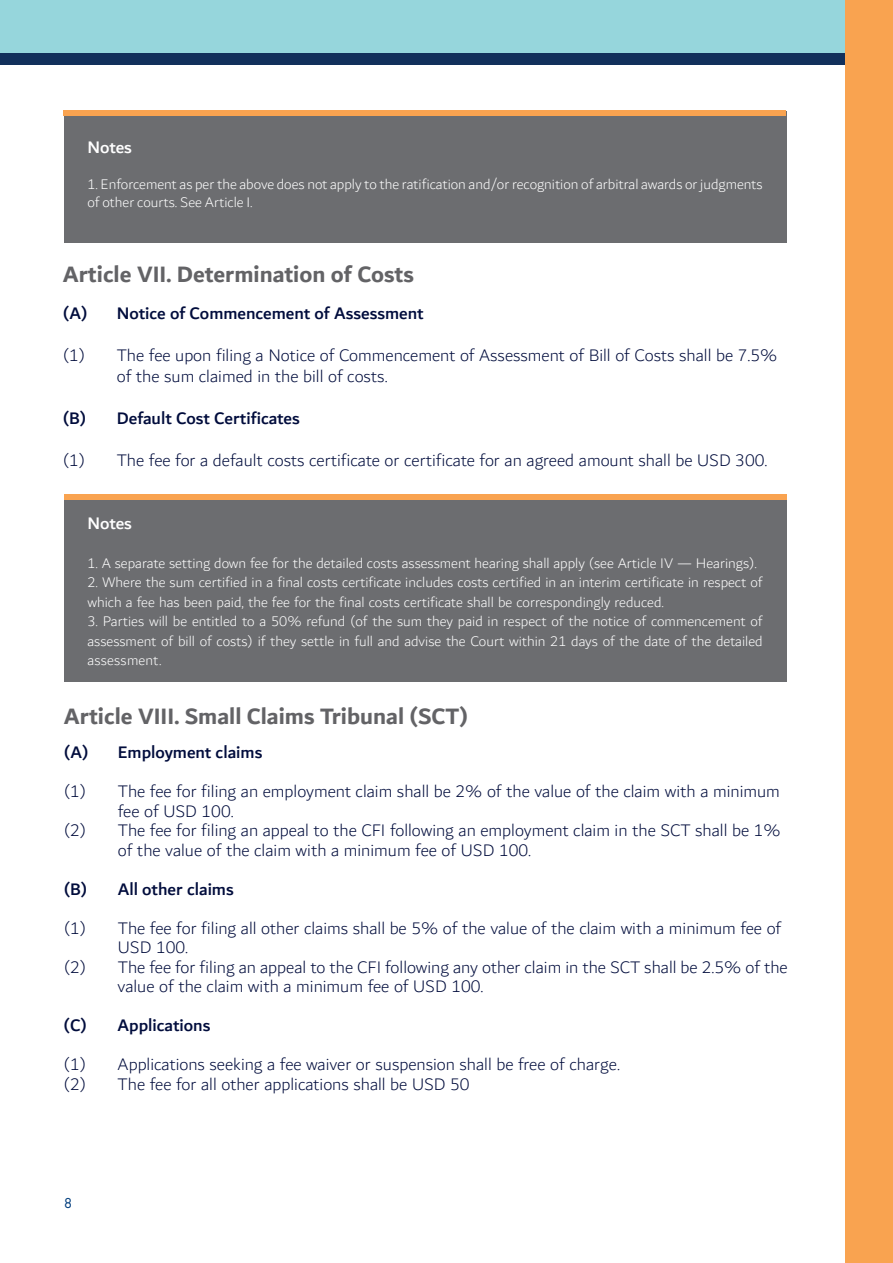
<style>
.page{position:relative;width:893px;height:1263px;background:#fff}
.page>*{position:absolute;margin:0;border:0;box-sizing:border-box;transform-origin:0 0}
.t1{font:700 24px "Dubai";color:#636366}
.t2{font:300 18px/19.5px "Dubai";color:#000c3c}
.t3{font:500 18px "Dubai";color:#000c3c}
.t4{font:500 18px "Dubai";letter-spacing:-.005em;color:#fff}
.t5{font:300 15px/19.5px "Dubai";color:#fff}
.t6{font:15px "Futura T";color:#013d7d}
</style>
<div class="page">
<div style="left:0;top:0;width:893px;height:64px;background:#12305b"></div>
<div style="left:0;top:0;width:893px;height:53px;background:#96d6dc"></div>
<div style="left:845px;top:0;width:48px;height:1263px;background:#f9a350"></div>
<div style="left:64px;top:494px;width:723px;height:188px;background:#6c6d70"></div>
<div style="left:64px;top:494px;width:723px;height:6px;background:#f9a350"></div>
<div style="left:64px;top:111px;width:723px;height:131px;background:#6c6d70"></div>
<div style="left:63px;top:111px;width:723px;height:5px;background:#f9a350"></div>
<p class="t4" style="left:87px;top:136px;width:46px">Notes</p>
<p class="t5" style="left:87px;top:176px;width:677px;line-height:18px">1. Enforcement as per the above does not apply to the ratification and/or recognition of arbitral awards or judgments of other courts. See Article I.</p>
<h1 class="t1" style="left:63px;top:260px;width:353px">Article VII. Determination of Costs</h1>
<p class="t3" style="left:63px;top:303px;width:26px">(A)</p>
<p class="t3" style="left:117px;top:303px;width:308px">Notice of Commencement of Assessment</p>
<p class="t2" style="left:63px;top:346px;width:24px">(1)</p>
<p class="t2" style="left:117px;top:345px;width:662px;line-height:21px">The fee upon filing a Notice of Commencement of Assessment of Bill of Costs shall be 7.5% of the sum claimed in the bill of costs.</p>
<p class="t3" style="left:63px;top:408px;width:25px">(B)</p>
<p class="t3" style="left:117px;top:408px;width:185px">Default Cost Certificates</p>
<p class="t2" style="left:63px;top:451px;width:24px">(1)</p>
<p class="t2" style="left:117px;top:451px;width:652px">The fee for a default costs certificate or certificate for an agreed amount shall be USD 300.</p>
<p class="t4" style="left:87px;top:512px;width:46px">Notes</p>
<p class="t5" style="left:87px;top:553px;width:671px">1. A separate setting down fee for the detailed costs assessment hearing shall apply (see Article IV — Hearings).</p>
<p class="t5" style="left:87px;top:573px;width:677px">2. Where the sum certified in a final costs certificate includes costs certified in an interim certificate in respect of which a fee has been paid, the fee for the final costs certificate shall be correspondingly reduced.</p>
<p class="t5" style="left:87px;top:612px;width:677px;text-align:justify">3. Parties will be entitled to a 50% refund (of the sum they paid in respect of the notice of commencement of assessment of bill of costs) if they settle in full and advise the Court within 21 days of the date of the detailed assessment.</p>
<h1 class="t1" style="left:64px;top:701px;width:406px">Article VIII. Small Claims Tribunal (SCT)</h1>
<p class="t3" style="left:64px;top:741px;width:200px">(A) Employment claims</p>
<p class="t2" style="left:64px;top:782px;width:24px">(1)</p>
<p class="t2" style="left:118px;top:782px;width:664px">The fee for filing an employment claim shall be 2% of the value of the claim with a minimum fee of USD 100.</p>
<p class="t2" style="left:64px;top:821px;width:24px">(2)</p>
<p class="t2" style="left:118px;top:821px;width:664px">The fee for filing an appeal to the CFI following an employment claim in the SCT shall be 1% of the value of the claim with a minimum fee of USD 100.</p>
<p class="t3" style="left:64px;top:878px;width:171px">(B) All other claims</p>
<p class="t2" style="left:64px;top:918px;width:24px">(1)</p>
<p class="t2" style="left:118px;top:918px;width:665px">The fee for filing all other claims shall be 5% of the value of the claim with a minimum fee of<br>USD 100.</p>
<p class="t2" style="left:64px;top:957px;width:24px">(2)</p>
<p class="t2" style="left:118px;top:957px;width:672px">The fee for filing an appeal to the CFI following any other claim in the SCT shall be 2.5% of the value of the claim with a minimum fee of USD 100.</p>
<p class="t3" style="left:64px;top:1014px;width:148px">(C) Applications</p>
<p class="t2" style="left:64px;top:1055px;width:24px">(1)</p>
<p class="t2" style="left:118px;top:1055px;width:504px">Applications seeking a fee waiver or suspension shall be free of charge.</p>
<p class="t2" style="left:64px;top:1074px;width:24px">(2)</p>
<p class="t2" style="left:118px;top:1074px;width:354px">The fee for all other applications shall be USD 50</p>
<p class="t6" style="left:64px;top:1194px;width:10px">8</p>
</div>
